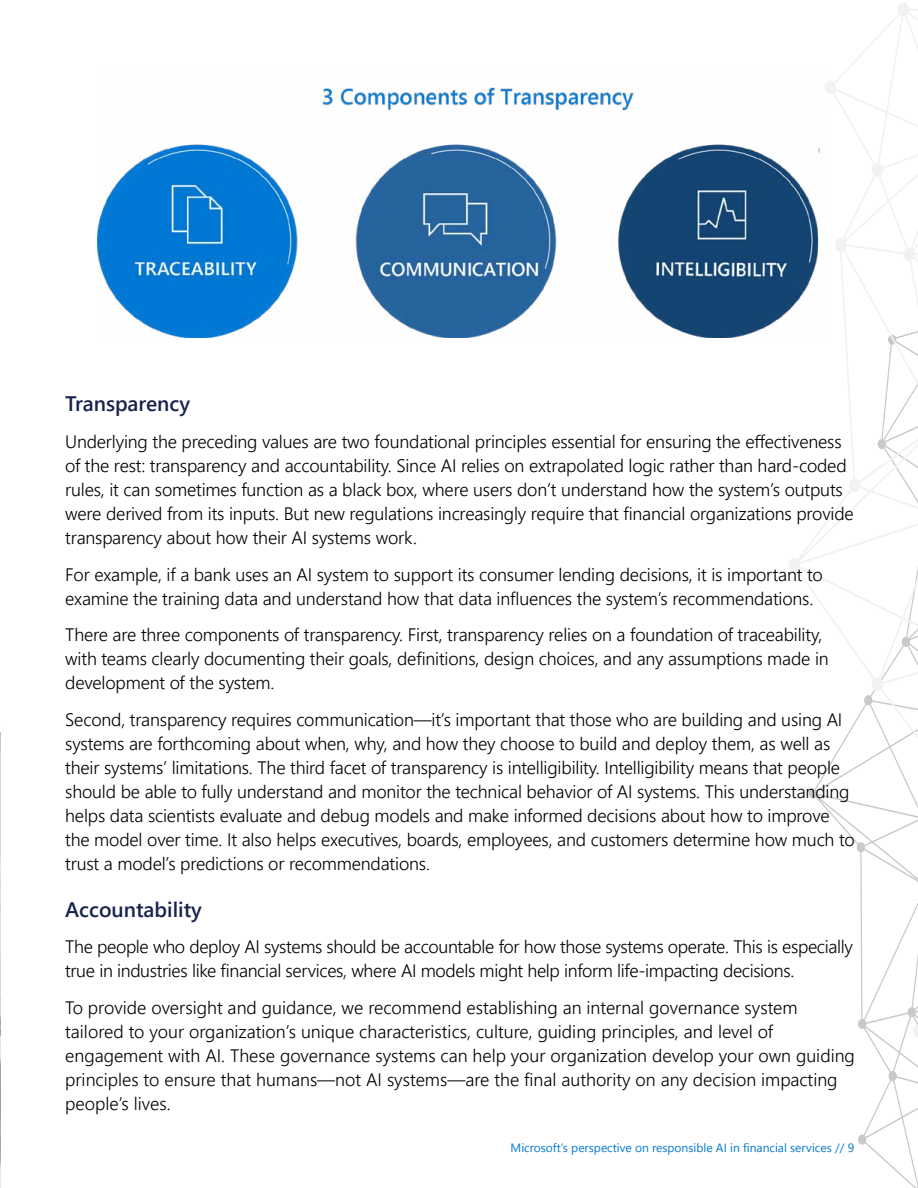
<style>
.page{position:relative;width:918px;height:1188px;background:#fff}
.page>*{position:absolute;margin:0;border:0;box-sizing:border-box;transform-origin:0 0}
.t1{font:600 21px "Segoe UI";color:#17234e}
.t2{font:300 18px/24px "Segoe UI";letter-spacing:-.01em;color:#000}
.t3{font:12px "Segoe UI";color:#0078d4}
</style>
<div class="page">
<svg style="left:858px;top:860px;width:60px;height:328px"></svg>
<svg style="left:789px;top:3px;width:129px;height:857px"></svg>
<svg style="left:913px;top:956px;width:5px;height:223px"></svg>
<img style="left:0;top:731px;width:1px;height:457px">
<img style="left:97px;top:64px;width:730px;height:273px">
<p class="t1" style="left:65px;top:388px;width:126px">Transparency</p>
<p class="t2" style="left:65px;top:429px;width:790px">Underlying the preceding values are two foundational principles essential for ensuring the effectiveness of the rest: transparency and accountability. Since AI relies on extrapolated logic rather than hard-coded rules, it can sometimes function as a black box, where users don’t understand how the system’s outputs were derived from its inputs. But new regulations increasingly require that financial organizations provide transparency about how their AI systems work.</p>
<p class="t2" style="left:65px;top:562px;width:759px">For example, if a bank uses an AI system to support its consumer lending decisions, it is important to examine the training data and understand how that data influences the system’s recommendations.</p>
<p class="t2" style="left:65px;top:622px;width:765px">There are three components of transparency. First, transparency relies on a foundation of traceability, with teams clearly documenting their goals, definitions, design choices, and any assumptions made in development of the system.</p>
<p class="t2" style="left:65px;top:707px;width:791px">Second, transparency requires communication—it’s important that those who are building and using AI systems are forthcoming about when, why, and how they choose to build and deploy them, as well as their systems’ limitations. The third facet of transparency is intelligibility. Intelligibility means that people should be able to fully understand and monitor the technical behavior of AI systems. This understanding helps data scientists evaluate and debug models and make informed decisions about how to improve the model over time. It also helps executives, boards, employees, and customers determine how much to trust a model’s predictions or recommendations.</p>
<p class="t1" style="left:65px;top:893px;width:138px">Accountability</p>
<p class="t2" style="left:65px;top:934px;width:789px">The people who deploy AI systems should be accountable for how those systems operate. This is especially true in industries like financial services, where AI models might help inform life-impacting decisions.</p>
<p class="t2" style="left:65px;top:995px;width:791px">To provide oversight and guidance, we recommend establishing an internal governance system tailored to your organization’s unique characteristics, culture, guiding principles, and level of engagement with AI. These governance systems can help your organization develop your own guiding principles to ensure that humans—not AI systems—are the final authority on any decision impacting people’s lives.</p>
<p class="t3" style="left:511px;top:1139px;width:345px">Microsoft’s perspective on responsible AI in financial services // 9</p>
</div>
